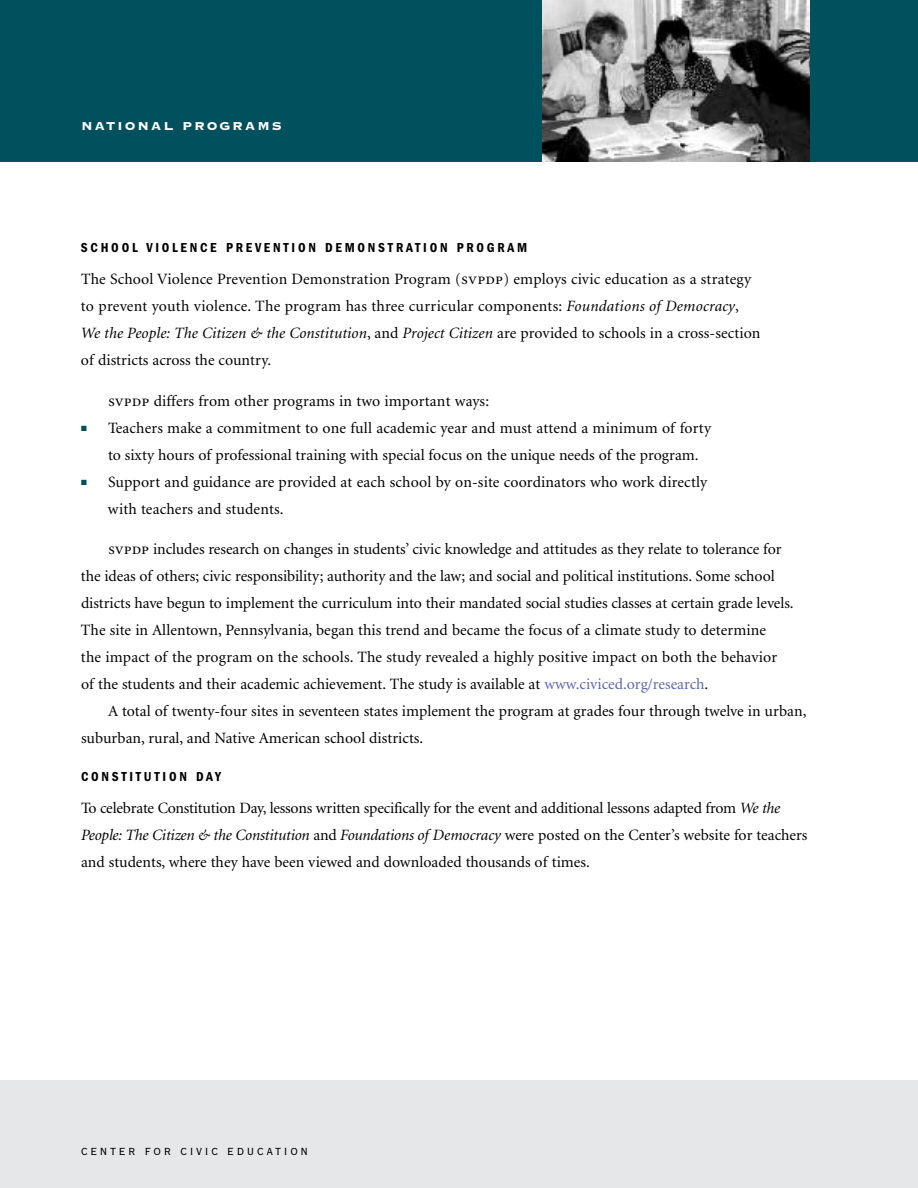
<style>
.page{position:relative;width:918px;height:1188px;background:#fff}
.page>*{position:absolute;margin:0;border:0;box-sizing:border-box;transform-origin:0 0}
.t1{font:15.75px/27px "Minion";color:#000}
.t2{font:15px "Copperplate Thirty Three BC";letter-spacing:.12em;color:#fff}
.t3{font:600 condensed 13.5px "Franklin Gothic";letter-spacing:.205em;color:#000}
.t4{font:13.5px "Copperplate Twenty Nine BC";letter-spacing:.2em;color:#000}
.s1{font-family:"Minion Regular SC";font-size:16.5px}
.s2{font-style:italic}
.s3{color:#00505d}
.s4{color:#5f66aa}
</style>
<div class="page">
<div style="left:0;top:0;width:918px;height:162px;background:#00505d"></div>
<div style="left:0;top:1080px;width:918px;height:108px;background:#e6e7e8"></div>
<img style="left:542px;top:0;width:268px;height:162px">
<p class="t2" style="left:81px;top:116px;width:202px">NATIONAL PROGRAMS</p>
<p class="t3" style="left:81px;top:243px;width:448px">SCHOOL VIOLENCE PREVENTION DEMONSTRATION PROGRAM</p>
<p class="t1" style="left:81px;top:267px;width:681px">The School Violence Prevention Demonstration Program (<span class="s1">svpdp</span>) employs civic education as a strategy to prevent youth violence. The program has three curricular components: <span class="s2">Foundations of Democracy</span>, <span class="s2">We the People: The Citizen &amp; the Constitution</span>, and <span class="s2">Project Citizen</span> are provided to schools in a cross-section of districts across the country.</p>
<p class="t1" style="left:108px;top:389px;width:383px"><span class="s1">svpdp</span> differs from other programs in two important ways:</p>
<p class="t1" style="left:108px;top:416px;width:605px;text-indent:-27px"><span class="s3">■</span> Teachers make a commitment to one full academic year and must attend a minimum of forty to sixty hours of professional training with special focus on the unique needs of the program.</p>
<p class="t1" style="left:108px;top:470px;width:601px;text-indent:-27px"><span class="s3">■</span> Support and guidance are provided at each school by on-site coordinators who work directly with teachers and students.</p>
<p class="t1" style="left:81px;top:537px;width:714px;text-indent:27px"><span class="s1">svpdp</span> includes research on changes in students’ civic knowledge and attitudes as they relate to tolerance for the ideas of others; civic responsibility; authority and the law; and social and political institutions. Some school districts have begun to implement the curriculum into their mandated social studies classes at certain grade levels.<br>The site in Allentown, Pennsylvania, began this trend and became the focus of a climate study to determine<br>the impact of the program on the schools. The study revealed a highly positive impact on both the behavior of the students and their academic achievement. The study is available at <span class="s4">www.civiced.org/research</span>.</p>
<p class="t1" style="left:81px;top:699px;width:727px;text-indent:27px">A total of twenty-four sites in seventeen states implement the program at grades four through twelve in urban, suburban, rural, and Native American school districts.</p>
<p class="t3" style="left:81px;top:772px;width:142px">CONSTITUTION DAY</p>
<p class="t1" style="left:81px;top:796px;width:728px">To celebrate Constitution Day, lessons written specifically for the event and additional lessons adapted from <span class="s2">We the<br>People: The Citizen &amp; the Constitution</span> and <span class="s2">Foundations of Democracy</span> were posted on the Center’s website for teachers and students, where they have been viewed and downloaded thousands of times.</p>
<p class="t4" style="left:81px;top:1142px;width:229px">CENTER FOR CIVIC EDUCATION</p>
</div>
